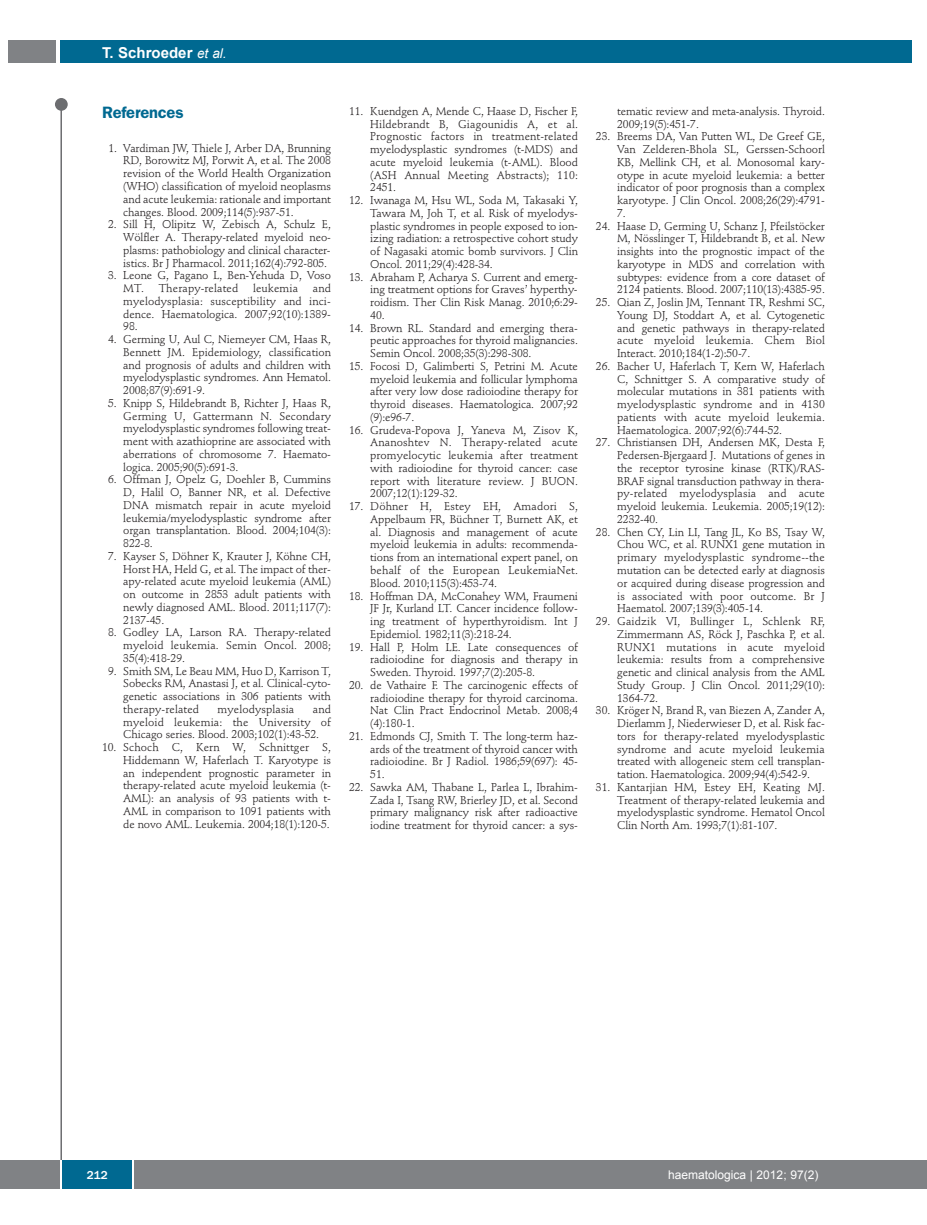
<style>
.page{position:relative;width:927px;height:1225px;background:#fff}
.page>*{position:absolute;margin:0;border:0;box-sizing:border-box;transform-origin:0 0}
.t1{font:600 16.5px "Franklin Gothic";letter-spacing:-.01em;color:#006991}
.t2{font:700 15px "Arial";color:#fff}
.t3{font:12px "Arial";color:#fff}
.t4{font:500 12px "Franklin Gothic";color:#fff}
.t5{font:11.25px/12.8px "Stempel Schneidler";letter-spacing:-.01em;color:#231f20;text-align:justify}
.t6{font:11.25px "Stempel Schneidler";letter-spacing:.01em;color:#231f20}
.s1{font-weight:400;font-style:italic;font-size:13.5px}
</style>
<div class="page">
<div style="left:909px;top:1160px;width:18px;height:28px;background:#808285"></div>
<div style="left:55px;top:98px;width:13px;height:13px;background:#6c6d70;border-radius:50%"></div>
<hr style="left:60px;top:101px;width:2px;height:1061px;background:#6c6d70">
<div style="left:60px;top:40px;width:852px;height:22px;background:#006991"></div>
<div style="left:9px;top:40px;width:47px;height:22px;background:#808285"></div>
<div style="left:0;top:1160px;width:911px;height:28px;background:#808285"></div>
<div style="left:62px;top:1160px;width:71px;height:28px;background:#006991"></div>
<hr style="left:60px;top:1160px;width:2px;height:28px;background:#fff">
<svg style="left:133px;top:1160px;width:1px;height:28px"></svg>
<h2 class="t2" style="left:102px;top:44px;width:126px">t. schroeder <span class="s1">et al.</span></h2>
<h1 class="t1" style="left:102px;top:106px;width:83px">References</h1>
<p class="t5" style="left:123px;top:143px;width:209px;text-indent:-15px">1. Vardiman JW, Thiele J, Arber DA, Brunning RD, Borowitz MJ, Porwit A, et al. The 2008 revision of the World Health Organization (WHO) classification of myeloid neoplasms and acute leukemia: rationale and important changes. Blood. 2009;114(5):937-51.</p>
<p class="t5" style="left:123px;top:219px;width:209px;text-indent:-15px">2. Sill H, Olipitz W, Zebisch A, Schulz E, Wölfler A. Therapy-related myeloid neo&shy;plasms: pathobiology and clinical character&shy;istics. Br J Pharmacol. 2011;162(4):792-805.</p>
<p class="t5" style="left:123px;top:270px;width:209px;text-indent:-15px">3. Leone G, Pagano L, Ben-Yehuda D, Voso<br>MT. Therapy-related</p>
<p class="t5" style="left:123px;top:283px;width:209px;text-indent:190px">and myelodysplasia: susceptibility and inci&shy;dence. Haematologica. 2007;92(10):1389- 98.</p>
<p class="t5" style="left:123px;top:334px;width:209px;text-indent:-15px">4. Germing U, Aul C, Niemeyer CM, Haas R, Bennett JM. Epidemiology, classification and prognosis of adults and children with myelodysplastic syndromes. Ann Hematol.<br>2008;87(9):691-9.</p>
<p class="t5" style="left:123px;top:398px;width:209px;text-indent:-15px">5. Knipp S, Hildebrandt B, Richter J, Haas R, Germing U, Gattermann N. Secondary myelodysplastic syndromes following treat&shy;ment with azathioprine are associated with aberrations of chromosome 7. Haemato&shy;logica. 2005;90(5):691-3.</p>
<p class="t5" style="left:123px;top:474px;width:209px;text-indent:-15px">6. Offman J, Opelz G, Doehler B, Cummins D, Halil O, Banner NR, et al. Defective DNA mismatch repair in acute myeloid leukemia/myelodysplastic syndrome after organ transplantation. Blood. 2004;104(3):<br>822-8.</p>
<p class="t5" style="left:123px;top:551px;width:209px;text-indent:-15px">7. Kayser S, Döhner K, Krauter J, Köhne CH, Horst HA, Held G, et al. The impact of ther&shy;apy-related acute myeloid leukemia (AML) on outcome in 2853 adult patients with newly diagnosed AML. Blood. 2011;117(7):<br>2137-45.</p>
<p class="t5" style="left:123px;top:627px;width:209px;text-indent:-15px">8. Godley LA, Larson RA. Therapy-related myeloid leukemia. Semin Oncol. 2008; 35(4):418-29.</p>
<p class="t5" style="left:123px;top:665px;width:209px;text-indent:-15px">9. Smith SM, Le Beau MM, Huo D, Karrison T, Sobecks RM, Anastasi J, et al. Clinical-cyto&shy;genetic associations in 306 patients with therapy-related</p>
<p class="t6" style="left:253px;top:283px;width:47px">leukemia</p>
<p class="t5" style="left:123px;top:704px;width:209px;text-indent:190px">and myeloid leukemia: the University of Chicago series. Blood. 2003;102(1):43-52.</p>
<p class="t5" style="left:123px;top:742px;width:209px;text-indent:-21px">10. Schoch C, Kern W, Schnittger S, Hiddemann W, Haferlach T. Karyotype is an independent prognostic parameter in therapy-related acute myeloid leukemia (t-AML): an analysis of 93 patients with t-AML in comparison to 1091 patients with de novo AML. Leukemia. 2004;18(1):120-5.</p>
<p class="t6" style="left:218px;top:704px;width:78px">myelodysplasia</p>
<p class="t5" style="left:370px;top:106px;width:209px;text-indent:-21px">11. Kuendgen A, Mende C, Haase D, Fischer F, Hildebrandt B, Giagounidis A, et al.<br>Prognostic factors in treatment-related myelodysplastic syndromes (t-MDS) and acute myeloid leukemia (t-AML). Blood (ASH Annual Meeting Abstracts); 110:<br>2451.</p>
<p class="t5" style="left:370px;top:195px;width:209px;text-indent:-21px">12. Iwanaga M, Hsu WL, Soda M, Takasaki Y, Tawara M, Joh T, et al. Risk of myelodys&shy;plastic syndromes in people exposed to ion&shy;izing radiation: a retrospective cohort study of Nagasaki atomic bomb survivors. J Clin Oncol. 2011;29(4):428-34.</p>
<p class="t5" style="left:370px;top:271px;width:209px;text-indent:-21px">13. Abraham P, Acharya S. Current and emerg&shy;ing treatment options for Graves’ hyperthy&shy;roidism. Ther Clin Risk Manag. 2010;6:29- 40.</p>
<p class="t5" style="left:370px;top:322px;width:209px;text-indent:-21px">14. Brown RL. Standard and emerging thera&shy;peutic approaches for thyroid malignancies.<br>Semin Oncol. 2008;35(3):298-308.</p>
<p class="t5" style="left:370px;top:361px;width:209px;text-indent:-21px">15. Focosi D, Galimberti S, Petrini M. Acute myeloid leukemia and follicular lymphoma after very low dose radioiodine therapy for thyroid diseases. Haematologica. 2007;92 (9):e96-7.</p>
<p class="t5" style="left:370px;top:424px;width:209px;text-indent:-21px">16. Grudeva-Popova J, Yaneva M, Zisov K, Ananoshtev N. Therapy-related acute promyelocytic leukemia after treatment with radioiodine for thyroid cancer: case report with literature review. J BUON.<br>2007;12(1):129-32.</p>
<p class="t5" style="left:370px;top:501px;width:209px;text-indent:-21px">17. Döhner H, Estey EH, Amadori S, Appelbaum FR, Büchner T, Burnett AK, et al. Diagnosis and management of acute myeloid leukemia in adults: recommenda&shy;tions from an international expert panel, on behalf of the European LeukemiaNet.<br>Blood. 2010;115(3):453-74.</p>
<p class="t5" style="left:370px;top:590px;width:209px;text-indent:-21px">18. Hoffman DA, McConahey WM, Fraumeni JF Jr, Kurland LT. Cancer incidence follow&shy;ing treatment of hyperthyroidism. Int J Epidemiol. 1982;11(3):218-24.</p>
<p class="t5" style="left:370px;top:641px;width:209px;text-indent:-21px">19. Hall P, Holm LE. Late consequences of radioiodine for diagnosis and therapy in Sweden. Thyroid. 1997;7(2):205-8.</p>
<p class="t5" style="left:370px;top:679px;width:209px;text-indent:-21px">20. de Vathaire F. The carcinogenic effects of radioiodine therapy for thyroid carcinoma.<br>Nat Clin Pract Endocrinol Metab. 2008;4 (4):180-1.</p>
<p class="t5" style="left:370px;top:730px;width:209px;text-indent:-21px">21. Edmonds CJ, Smith T. The long-term haz&shy;ards of the treatment of thyroid cancer with radioiodine. Br J Radiol. 1986;59(697): 45- 51.</p>
<p class="t5" style="left:370px;top:781px;width:209px;text-indent:-21px">22. Sawka AM, Thabane L, Parlea L, Ibrahim-Zada I, Tsang RW, Brierley JD, et al. Second primary malignancy risk after radioactive iodine treatment for thyroid cancer: a sys-</p>
<p class="t5" style="left:617px;top:106px;width:209px">tematic review and meta-analysis. Thyroid.<br>2009;19(5):451-7.</p>
<p class="t5" style="left:617px;top:131px;width:209px;text-indent:-21px">23. Breems DA, Van Putten WL, De Greef GE, Van Zelderen-Bhola SL, Gerssen-Schoorl KB, Mellink CH, et al. Monosomal kary&shy;otype in acute myeloid leukemia: a better indicator of poor prognosis than a complex karyotype. J Clin Oncol. 2008;26(29):4791- 7.</p>
<p class="t5" style="left:617px;top:220px;width:209px;text-indent:-21px">24. Haase D, Germing U, Schanz J, Pfeilstöcker M, Nösslinger T, Hildebrandt B, et al. New insights into the prognostic impact of the karyotype in MDS and correlation with subtypes: evidence from a core dataset of 2124 patients. Blood. 2007;110(13):4385-95.</p>
<p class="t5" style="left:617px;top:297px;width:209px;text-indent:-21px">25. Qian Z, Joslin JM, Tennant TR, Reshmi SC, Young DJ, Stoddart A, et al. Cytogenetic and genetic pathways in therapy-related acute myeloid leukemia. Chem Biol Interact. 2010;184(1-2):50-7.</p>
<p class="t5" style="left:617px;top:361px;width:209px;text-indent:-21px">26. Bacher U, Haferlach T, Kern W, Haferlach C, Schnittger S. A comparative study of molecular mutations in 381 patients with myelodysplastic syndrome and in 4130 patients with acute myeloid leukemia.<br>Haematologica. 2007;92(6):744-52.</p>
<p class="t5" style="left:617px;top:437px;width:209px;text-indent:-21px">27. Christiansen DH, Andersen MK, Desta F, Pedersen-Bjergaard J. Mutations of genes in the receptor tyrosine kinase (RTK)/RAS-BRAF signal transduction pathway in thera&shy;py-related myelodysplasia and acute myeloid leukemia. Leukemia. 2005;19(12):<br>2232-40.</p>
<p class="t5" style="left:617px;top:526px;width:209px;text-indent:-21px">28. Chen CY, Lin LI, Tang JL, Ko BS, Tsay W, Chou WC, et al. RUNX1 gene mutation in primary myelodysplastic syndrome--the mutation can be detected early at diagnosis or acquired during disease progression and is associated with poor outcome. Br J Haematol. 2007;139(3):405-14.</p>
<p class="t5" style="left:617px;top:616px;width:209px;text-indent:-21px">29. Gaidzik VI, Bullinger L, Schlenk RF, Zimmermann AS, Röck J, Paschka P, et al.<br>RUNX1 mutations in acute myeloid leukemia: results from a comprehensive genetic and clinical analysis from the AML Study Group. J Clin Oncol. 2011;29(10):<br>1364-72.</p>
<p class="t5" style="left:617px;top:705px;width:209px;text-indent:-21px">30. Kröger N, Brand R, van Biezen A, Zander A, Dierlamm J, Niederwieser D, et al. Risk fac&shy;tors for therapy-related myelodysplastic syndrome and acute myeloid leukemia treated with allogeneic stem cell transplan&shy;tation. Haematologica. 2009;94(4):542-9.</p>
<p class="t5" style="left:617px;top:781px;width:209px;text-indent:-21px">31. Kantarjian HM, Estey EH, Keating MJ.<br>Treatment of therapy-related leukemia and myelodysplastic syndrome. Hematol Oncol Clin North Am. 1993;7(1):81-107.</p>
<p class="t4" style="left:87px;top:1171px;width:23px">212</p>
<p class="t3" style="left:668px;top:1168px;width:152px">haematologica | 2012; 97(2)</p>
</div>
